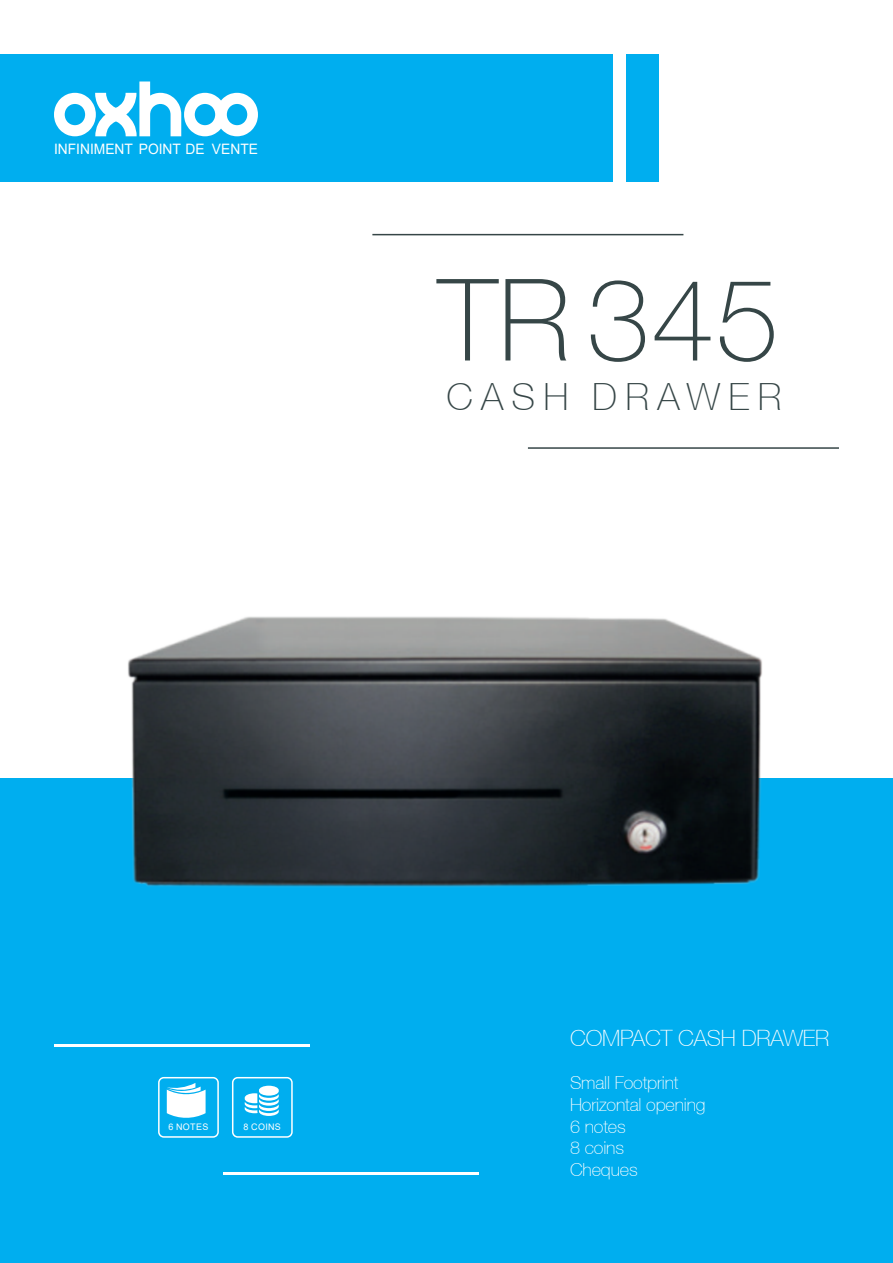
<style>
.page{position:relative;width:893px;height:1263px;background:#fff}
.page>*{position:absolute;margin:0;border:0;box-sizing:border-box;transform-origin:0 0}
.t1{font:100 114px "Helvetica 35";color:#364647}
.t2{font:100 37.5px "Helvetica 35";letter-spacing:.22em;color:#364647}
.t3{font:100 22.5px "Helvetica 35";letter-spacing:-.01em;color:#fff}
.t4{font:100 18px/21.6px "Helvetica 35";letter-spacing:-.01em;color:#fff}
.t5{font:14.4px "Arial";color:#fff;scale:.96 1}
.t6{font:9px "Arial";letter-spacing:.035em;color:#fff}
</style>
<div class="page">
<div style="left:0;top:778px;width:893px;height:485px;background:#00aeef"></div>
<div style="left:0;top:54px;width:612px;height:128px;background:#00aeef"></div>
<hr style="left:372px;top:234px;width:311px;height:1px;background:#364647">
<hr style="left:528px;top:447px;width:311px;height:2px;background:#364647">
<div style="left:627px;top:54px;width:32px;height:128px;background:#00aeef"></div>
<svg style="left:54px;top:81px;width:204px;height:55px"></svg>
<hr style="left:54px;top:1045px;width:255px;height:2px;background:#fff">
<hr style="left:223px;top:1172px;width:255px;height:2px;background:#fff">
<div style="left:158px;top:1077px;width:61px;height:61px;border:2px solid #fff;border-radius:5px"></div>
<svg style="left:167px;top:1083px;width:39px;height:35px"></svg>
<div style="left:232px;top:1077px;width:61px;height:61px;border:2px solid #fff;border-radius:5px"></div>
<svg style="left:245px;top:1086px;width:34px;height:30px"></svg>
<img style="left:128px;top:616px;width:634px;height:271px">
<p class="t5" style="left:54px;top:139px;width:214px">INFINIMENT POINT DE VENTE</p>
<h1 class="t1" style="left:438px;top:255px;width:343px">TR 345</h1>
<h2 class="t2" style="left:446px;top:375px;width:336px">CASH DRAWER</h2>
<p class="t6" style="left:168px;top:1120px;width:41px">6 NOTES</p>
<p class="t6" style="left:244px;top:1120px;width:39px">8 COINS</p>
<p class="t3" style="left:570px;top:1025px;width:261px">COMPACT CASH DRAWER</p>
<p class="t4" style="left:570px;top:1072px;width:137px">Small Footprint<br>Horizontal opening<br>6 notes<br>8 coins<br>Cheques</p>
</div>
